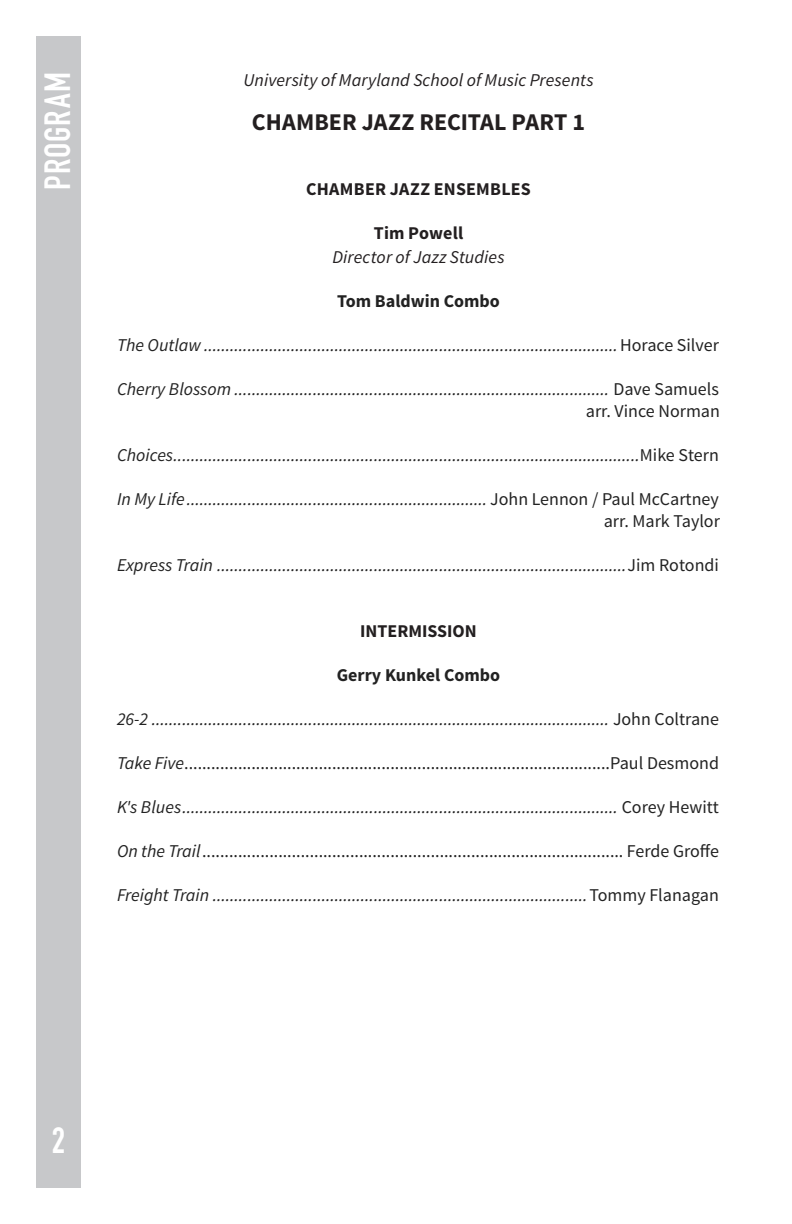
<style>
.page{position:relative;width:792px;height:1224px;background:#fff}
.page>*{position:absolute;margin:0;border:0;box-sizing:border-box;transform-origin:0 0}
.Headings{font:700 36px "DIN Condensed";letter-spacing:.025em;color:#fff}
.Page_headers_WHITE_t{font:700 24px "Source Sans Pro";color:#231f20}
.t1{font:italic 18px "Source Sans Pro";color:#222}
.t2{font:18px "Source Sans Pro";color:#222}
.Page_headers_WHITE_t-2{font:italic 18px "Source Sans Pro";letter-spacing:.005em;color:#231f20}
.Page_headers_WHITE_t-3{font:700 18px "Source Sans Pro";letter-spacing:.01em;color:#231f20}
.Page_headers_WHITE_t-4{font:700 18px "Source Sans Pro";color:#222}
.s1{font-style:normal}
.s2{font-style:italic}
</style>
<div class="page">
<div style="left:36px;top:36px;width:45px;height:1152px;background:#c7c8ca"></div>
<p class="Headings" style="left:33px;top:190px;width:119px;rotate:-90deg">PROGRAM</p>
<p class="Page_headers_WHITE_t-2" style="left:243px;top:68px;width:352px">University of Maryland School of Music Presents</p>
<p class="Page_headers_WHITE_t" style="left:252px;top:106px;width:335px">CHAMBER JAZZ RECITAL PART 1</p>
<p class="Page_headers_WHITE_t-3" style="left:306px;top:178px;width:226px">CHAMBER JAZZ ENSEMBLES</p>
<p class="Page_headers_WHITE_t-3" style="left:374px;top:222px;width:91px">Tim Powell</p>
<p class="Page_headers_WHITE_t-2" style="left:332px;top:246px;width:174px">Director of Jazz Studies</p>
<p class="Page_headers_WHITE_t-4" style="left:337px;top:290px;width:164px">Tom Baldwin Combo</p>
<p class="t1" style="left:117px;top:334px;width:604px">The Outlaw ...............................................................................................<span class="s1">Horace Silver</span></p>
<p class="t1" style="left:117px;top:378px;width:604px">Cherry Blossom ...................................................................................... <span class="s1">Dave Samuels</span></p>
<p class="t2" style="left:586px;top:400px;width:136px">arr. Vince Norman</p>
<p class="t1" style="left:117px;top:444px;width:604px">Choices...........................................................................................................<span class="s1">Mike Stern</span></p>
<p class="t1" style="left:117px;top:488px;width:604px">In My Life..................................................................... <span class="s1">John Lennon / Paul McCartney</span></p>
<p class="t2" style="left:604px;top:510px;width:118px">arr. Mark Taylor</p>
<p class="t1" style="left:117px;top:554px;width:604px">Express Train ..............................................................................................<span class="s1">Jim Rotondi</span></p>
<p class="Page_headers_WHITE_t-3" style="left:360px;top:620px;width:118px">INTERMISSION</p>
<p class="Page_headers_WHITE_t-4" style="left:337px;top:664px;width:165px">Gerry Kunkel Combo</p>
<p class="t1" style="left:117px;top:708px;width:604px">26-2 ......................................................................................................... <span class="s1">John Coltrane</span></p>
<p class="t2" style="left:117px;top:752px;width:604px"><span class="s2">Take Five</span>...............................................................................................Paul Desmond</p>
<p class="t1" style="left:117px;top:796px;width:604px">K's Blues.................................................................................................... <span class="s1">Corey Hewitt</span></p>
<p class="t2" style="left:117px;top:840px;width:603px"><span class="s2">On the Trail</span>.............................................................................................. Ferde Groffe</p>
<p class="t1" style="left:117px;top:884px;width:604px">Freight Train ......................................................................................<span class="s1">Tommy Flanagan</span></p>
<h1 class="Headings" style="left:52px;top:1116px;width:15px">2</h1>
</div>
